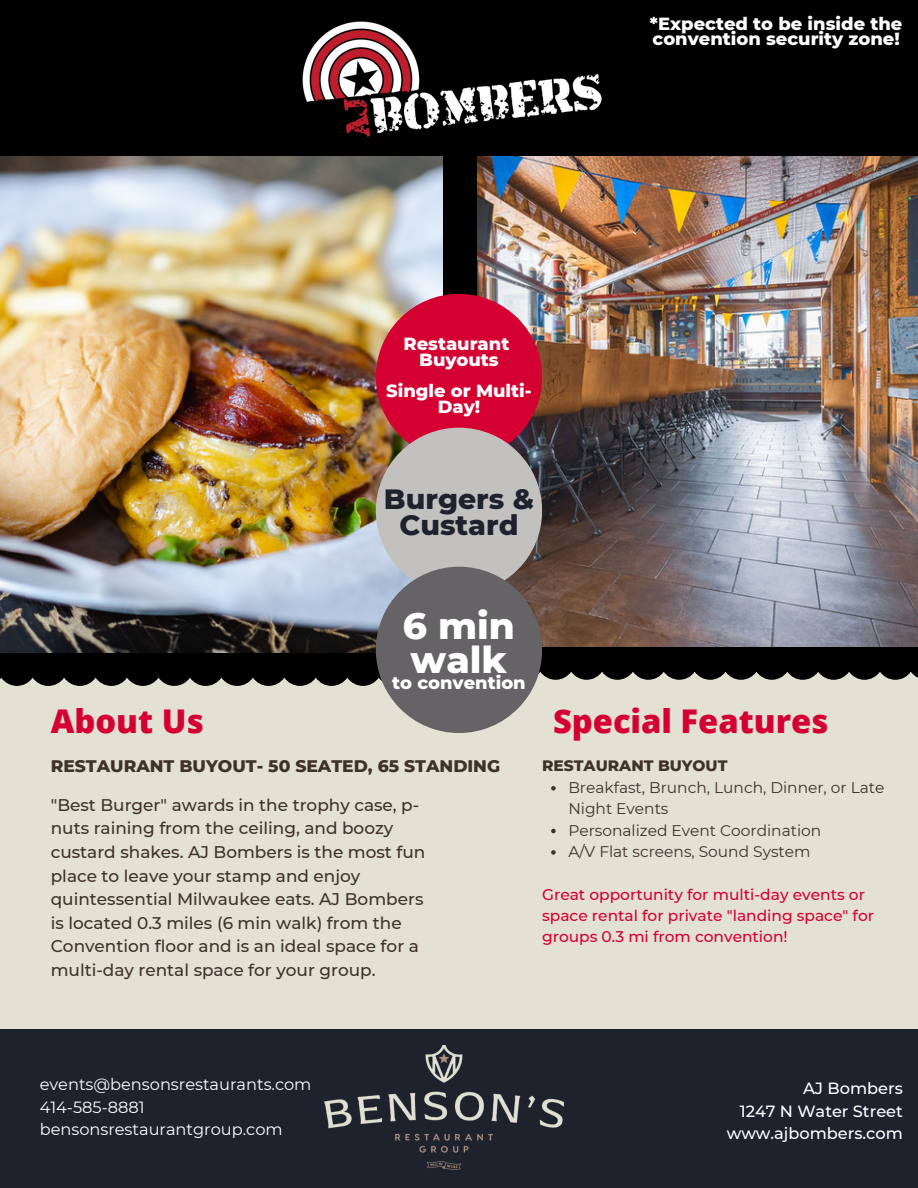
<style>
.page{position:relative;width:918px;height:1188px;background:#e3e0d4}
.page>*{position:absolute;margin:0;border:0;box-sizing:border-box;transform-origin:0 0}
.t1{font:800 37.5px/33.8px "Montserrat";color:#fff}
.t2{font:800 32.7px "Open Sans";color:#d50032}
.t3{font:800 28.5px/25.8px "Montserrat";color:#1d222d;text-align:center}
.t4{font:800 18px/15.8px "Montserrat";color:#fff;text-align:center}
.t5{font:800 17.1px "Montserrat";color:#3f3128}
.t6{font:500 16.95px/23.7px "Montserrat";color:#3f3128}
.t7{font:16.2px/22.5px "Montserrat";color:#fff}
.t8{font:500 16.2px/22.5px "Montserrat";color:#fff;text-align:right}
.t9{font:15.45px/21.3px "Montserrat";color:#3f3128}
.t10{font:500 15.45px/21.3px "Montserrat";color:#d50032}
.t11{font:800 15.45px "Montserrat";color:#3f3128}
</style>
<div class="page">
<svg style="left:0;top:155px;width:444px;height:531px;fill:#000"></svg>
<img style="left:0;top:155px;width:443px;height:497px">
<svg style="left:444px;top:155px;width:474px;height:525px;fill:#000"></svg>
<img style="left:478px;top:155px;width:440px;height:492px">
<div style="left:0;top:0;width:918px;height:155px;background:#000"></div>
<div style="left:376px;top:294px;width:166px;height:166px;background:#d50032;border-radius:50%"></div>
<div style="left:376px;top:428px;width:166px;height:166px;background:#c2c1bf;border-radius:50%"></div>
<div style="left:376px;top:567px;width:166px;height:166px;background:#666366;border-radius:50%"></div>
<div style="left:0;top:1029px;width:918px;height:159px;background:#1d222d"></div>
<img style="left:325px;top:1045px;width:238px;height:124px">
<img style="left:302px;top:21px;width:300px;height:116px">
<svg style="left:551px;top:786px;width:5px;height:5px"></svg>
<svg style="left:551px;top:829px;width:5px;height:4px"></svg>
<svg style="left:551px;top:850px;width:5px;height:5px"></svg>
<p class="t4" style="left:650px;top:15px;width:254px;text-align:left">*Expected to be inside the convention security zone!</p>
<p class="t4" style="left:403px;top:336px;width:107px">Restaurant<br>Buyouts</p>
<p class="t4" style="left:386px;top:383px;width:147px">Single or Multi-<br>Day!</p>
<h3 class="t3" style="left:384px;top:486px;width:152px">Burgers &amp;<br>Custard</h3>
<h2 class="t2" style="left:51px;top:699px;width:155px">About Us</h2>
<h1 class="t1" style="left:403px;top:609px;width:114px">6 min walk</h1>
<p class="t4" style="left:392px;top:675px;width:135px">to convention</p>
<p class="t5" style="left:51px;top:755px;width:451px">RESTAURANT BUYOUT- 50 SEATED, 65 STANDING</p>
<p class="t6" style="left:51px;top:793px;width:376px">"Best Burger" awards in the trophy case, p&shy;nuts raining from the ceiling, and boozy custard shakes. AJ Bombers is the most fun place to leave your stamp and enjoy quintessential Milwaukee eats. AJ Bombers is located 0.3 miles (6 min walk) from the Convention floor and is an ideal space for a multi-day rental space for your group.</p>
<h2 class="t2" style="left:553px;top:699px;width:277px">Special Features</h2>
<p class="t11" style="left:542px;top:756px;width:187px">RESTAURANT BUYOUT</p>
<p class="t9" style="left:568px;top:777px;width:318px">Breakfast, Brunch, Lunch, Dinner, or Late<br>Night Events<br>Personalized Event Coordination<br>A/V Flat screens, Sound System</p>
<p class="t10" style="left:542px;top:883px;width:333px">Great opportunity for multi-day events or space rental for private "landing space" for groups 0.3 mi from convention!</p>
<p class="t7" style="left:40px;top:1073px;width:273px">events@bensonsrestaurants.com<br>414-585-8881 bensonsrestaurantgroup.com</p>
<p class="t8" style="left:727px;top:1077px;width:178px">AJ Bombers<br>1247 N Water Street www.ajbombers.com</p>
</div>
